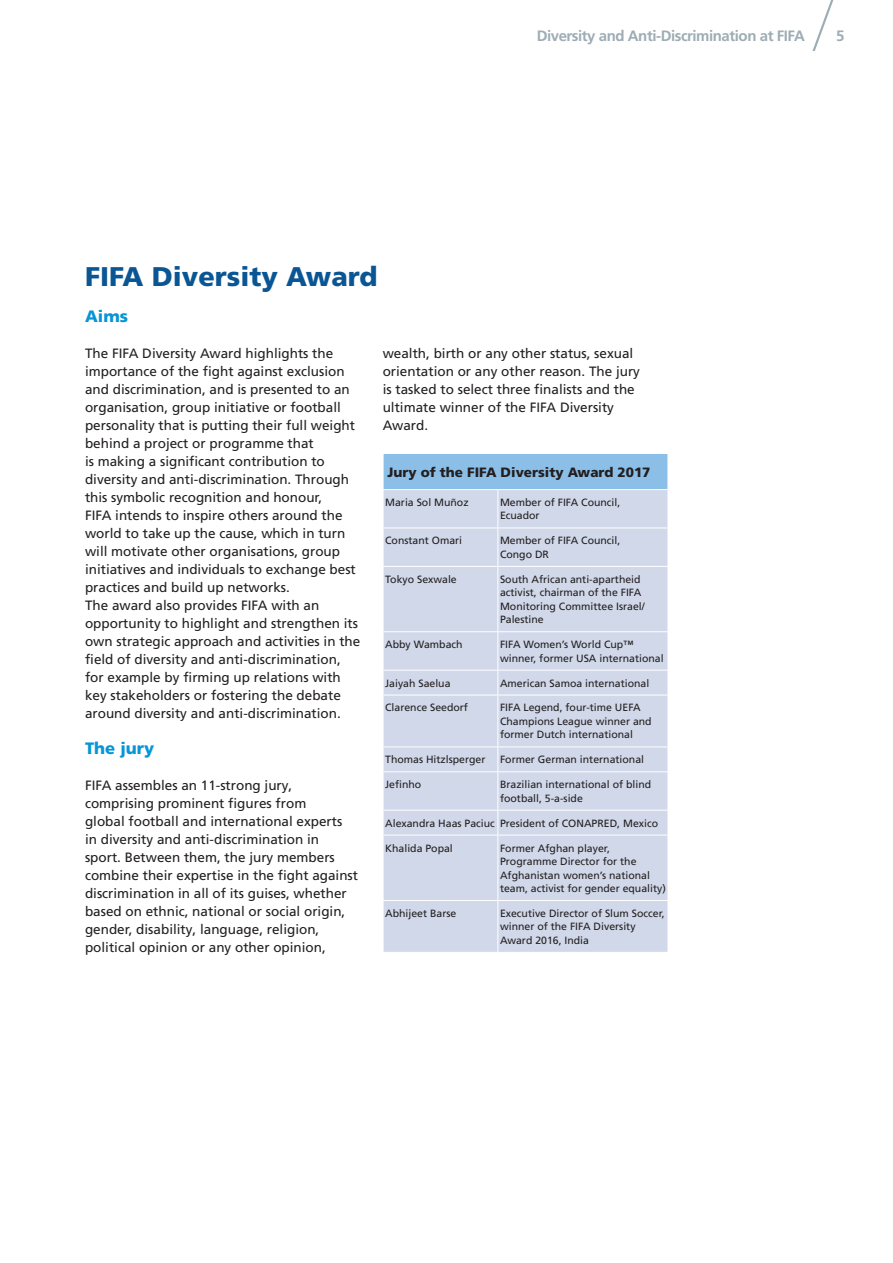
<style>
.page{position:relative;width:893px;height:1263px;background:#fff}
.page>*{position:absolute;margin:0;border:0;box-sizing:border-box;transform-origin:0 0}
.t1{font:900 27px "Frutiger LT Com";color:#0a5694}
.t2{font:900 16.5px "Frutiger LT Com";color:#0695d6}
.t3{font:700 15px "Frutiger LT Com";letter-spacing:-.03em;color:#9dacb5}
.t4{font:13.5px/18px "Frutiger LT Com";color:#231f20}
.t5{font:900 13.5px "Frutiger LT Com";color:#231f20}
.t6{font:10.5px/13.5px "Frutiger LT Com";color:#231f20}
</style>
<div class="page">
<svg style="left:812px;top:0;width:22px;height:51px"></svg>
<div style="left:383px;top:454px;width:285px;height:36px;background:#8cbfe7"></div>
<div style="left:384px;top:490px;width:284px;height:462px;background:#d0d8e9"></div>
<hr style="left:383px;top:454px;width:1px;height:35px;background:#fff">
<hr style="left:383px;top:489px;width:115px;height:1px;background:#fff">
<hr style="left:498px;top:489px;width:170px;height:1px;background:#fff">
<hr style="left:497px;top:490px;width:1px;height:38px;background:#fff">
<hr style="left:383px;top:528px;width:115px;height:1px;background:#fff">
<hr style="left:498px;top:528px;width:170px;height:1px;background:#fff">
<hr style="left:497px;top:528px;width:1px;height:38px;background:#fff">
<hr style="left:383px;top:566px;width:115px;height:1px;background:#fff">
<hr style="left:498px;top:566px;width:170px;height:1px;background:#fff">
<hr style="left:497px;top:567px;width:1px;height:64px;background:#fff">
<hr style="left:383px;top:631px;width:115px;height:1px;background:#fff">
<hr style="left:498px;top:631px;width:170px;height:1px;background:#fff">
<hr style="left:497px;top:632px;width:1px;height:38px;background:#fff">
<hr style="left:383px;top:670px;width:115px;height:1px;background:#fff">
<svg style="left:383px;top:670px;width:1px;height:25px"></svg>
<hr style="left:498px;top:670px;width:170px;height:1px;background:#fff">
<svg style="left:497px;top:670px;width:1px;height:25px"></svg>
<hr style="left:383px;top:695px;width:115px;height:1px;background:#fff">
<hr style="left:498px;top:695px;width:170px;height:1px;background:#fff">
<hr style="left:497px;top:695px;width:1px;height:51px;background:#fff">
<hr style="left:383px;top:746px;width:115px;height:1px;background:#fff">
<svg style="left:383px;top:747px;width:1px;height:24px"></svg>
<hr style="left:498px;top:746px;width:170px;height:1px;background:#fff">
<svg style="left:497px;top:747px;width:1px;height:24px"></svg>
<hr style="left:383px;top:771px;width:115px;height:1px;background:#fff">
<hr style="left:498px;top:771px;width:170px;height:1px;background:#fff">
<hr style="left:497px;top:772px;width:1px;height:38px;background:#fff">
<hr style="left:383px;top:810px;width:115px;height:1px;background:#fff">
<svg style="left:383px;top:811px;width:1px;height:24px"></svg>
<hr style="left:498px;top:810px;width:170px;height:1px;background:#fff">
<svg style="left:497px;top:810px;width:1px;height:25px"></svg>
<hr style="left:383px;top:835px;width:115px;height:1px;background:#fff">
<hr style="left:498px;top:835px;width:170px;height:1px;background:#fff">
<hr style="left:497px;top:835px;width:1px;height:65px;background:#fff">
<hr style="left:383px;top:900px;width:115px;height:1px;background:#fff">
<hr style="left:498px;top:900px;width:170px;height:1px;background:#fff">
<hr style="left:497px;top:901px;width:1px;height:51px;background:#fff">
<h1 class="t1" style="left:85px;top:261px;width:294px">FIFA Diversity Award</h1>
<p class="t3" style="left:537px;top:27px;width:270px">Diversity and Anti-Discrimination at FIFA</p>
<p class="t3" style="left:836px;top:27px;width:10px">5</p>
<p class="t2" style="left:85px;top:307px;width:45px">Aims</p>
<p class="t4" style="left:85px;top:345px;width:277px">The FIFA Diversity Award highlights the importance of the fight against exclusion and discrimination, and is presented to an organisation, group initiative or football personality that is putting their full weight behind a project or programme that<br>is making a significant contribution to diversity and anti-discrimination. Through this symbolic recognition and honour,<br>FIFA intends to inspire others around the world to take up the cause, which in turn will motivate other organisations, group initiatives and individuals to exchange best practices and build up networks.<br>The award also provides FIFA with an opportunity to highlight and strengthen its own strategic approach and activities in the field of diversity and anti-discrimination, for example by firming up relations with key stakeholders or fostering the debate around diversity and anti-discrimination.</p>
<p class="t2" style="left:85px;top:739px;width:71px">The jury</p>
<p class="t4" style="left:85px;top:777px;width:275px">FIFA assembles an 11-strong jury, comprising prominent figures from<br>global football and international experts<br>in diversity and anti-discrimination in sport. Between them, the jury members combine their expertise in the fight against discrimination in all of its guises, whether based on ethnic, national or social origin, gender, disability, language, religion, political opinion or any other opinion,</p>
<p class="t4" style="left:383px;top:345px;width:259px">wealth, birth or any other status, sexual orientation or any other reason. The jury is tasked to select three finalists and the ultimate winner of the FIFA Diversity Award.</p>
<p class="t5" style="left:387px;top:464px;width:265px">Jury of the FIFA Diversity Award 2017</p>
<p class="t6" style="left:385px;top:495px;width:85px">Maria Sol Muñoz</p>
<p class="t6" style="left:500px;top:495px;width:122px">Member of FIFA Council,<br>Ecuador</p>
<p class="t6" style="left:385px;top:534px;width:79px">Constant Omari</p>
<p class="t6" style="left:500px;top:534px;width:122px">Member of FIFA Council,<br>Congo DR</p>
<p class="t6" style="left:385px;top:572px;width:73px">Tokyo Sexwale</p>
<p class="t6" style="left:500px;top:572px;width:146px">South African anti-apartheid activist, chairman of the FIFA<br>Monitoring Committee Israel/<br>Palestine</p>
<p class="t6" style="left:385px;top:638px;width:79px">Abby Wambach</p>
<p class="t6" style="left:500px;top:638px;width:165px">FIFA Women’s World Cup™ winner, former USA international</p>
<p class="t6" style="left:385px;top:676px;width:67px">Jaiyah Saelua</p>
<p class="t6" style="left:500px;top:676px;width:151px">American Samoa international</p>
<p class="t6" style="left:385px;top:701px;width:84px">Clarence Seedorf</p>
<p class="t6" style="left:500px;top:701px;width:153px">FIFA Legend, four-time UEFA<br>Champions League winner and former Dutch international</p>
<p class="t6" style="left:385px;top:753px;width:102px">Thomas Hitzlsperger</p>
<p class="t6" style="left:500px;top:753px;width:146px">Former German international</p>
<p class="t6" style="left:385px;top:778px;width:38px">Jefinho</p>
<p class="t6" style="left:500px;top:778px;width:153px">Brazilian international of blind football, 5-a-side</p>
<p class="t6" style="left:385px;top:816px;width:274px">Alexandra Haas Paciuc President of CONAPRED, Mexico</p>
<p class="t6" style="left:385px;top:841px;width:69px">Khalida Popal</p>
<p class="t6" style="left:500px;top:841px;width:167px">Former Afghan player,<br>Programme Director for the<br>Afghanistan women’s national team, activist for gender equality)</p>
<p class="t6" style="left:385px;top:906px;width:73px">Abhijeet Barse</p>
<p class="t6" style="left:500px;top:906px;width:166px">Executive Director of Slum Soccer, winner of the FIFA Diversity<br>Award 2016, India</p>
</div>
